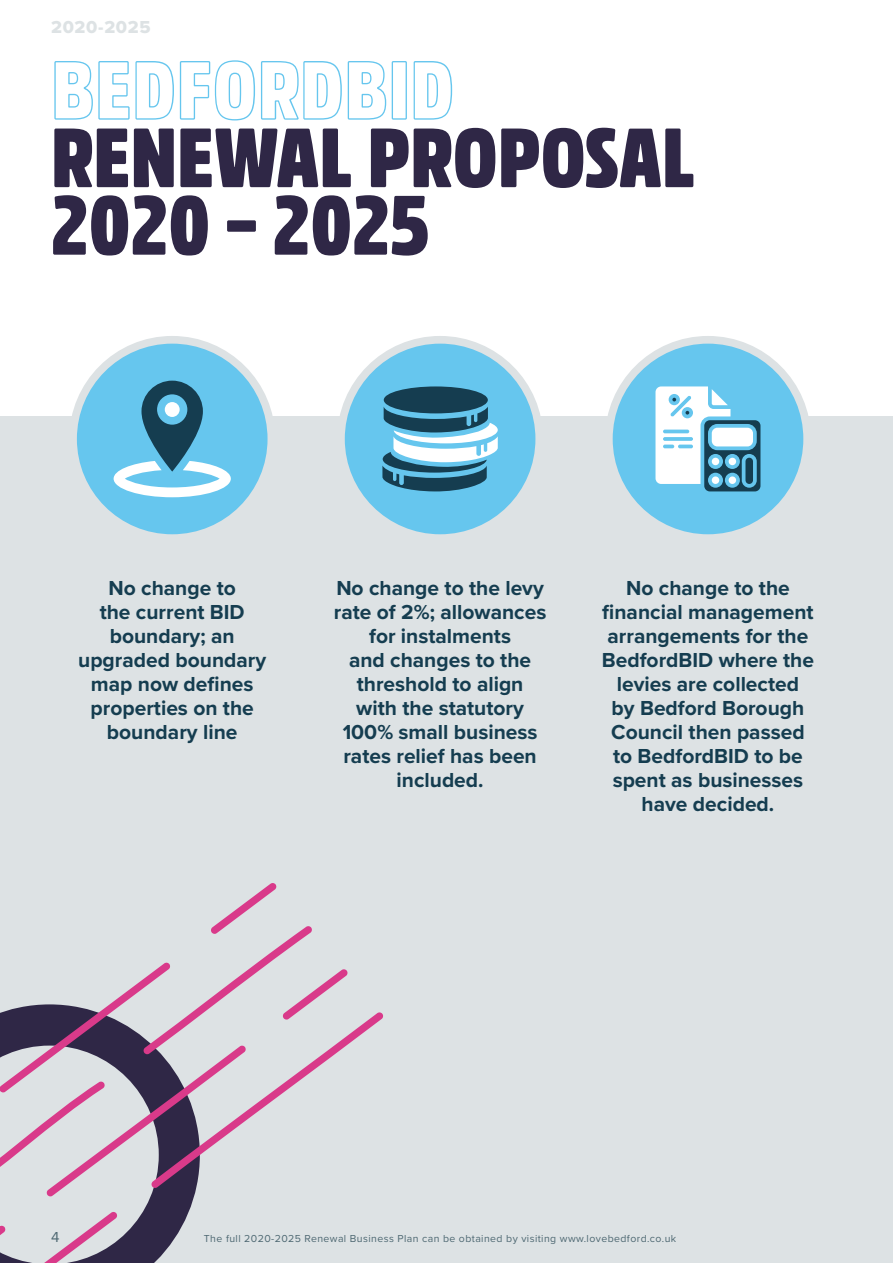
<style>
.page{position:relative;width:893px;height:1263px;background:#fff}
.page>*{position:absolute;margin:0;border:0;box-sizing:border-box;transform-origin:0 0}
.t1{font:900 83.7px/67.5px "Rockeby Cd";color:#2f2746}
.t2{font:83.7px "Rockeby Cd Ot";color:#66c6ee}
.t3{font:700 21px/24px "Proxima Nova";color:#153d50;text-align:center}
.t4{font:18px "Proxima Nova Extrabld";letter-spacing:.04em;color:#dde2e4}
.t5{font:15px "Proxima Nova";color:#4e6872}
.t6{font:10.5px "Proxima Nova";letter-spacing:.04em;color:#4e6872}
</style>
<div class="page">
<div style="left:0;top:416px;width:893px;height:847px;background:#dde2e4"></div>
<div style="left:73px;top:340px;width:198px;height:198px;background:#66c6ee;border-radius:50%"></div>
<div style="left:69px;top:336px;width:206px;height:206px;border:8px solid #dde2e4;border-radius:50%"></div>
<div style="left:341px;top:340px;width:198px;height:198px;background:#66c6ee;border-radius:50%"></div>
<div style="left:337px;top:336px;width:206px;height:206px;border:8px solid #dde2e4;border-radius:50%"></div>
<div style="left:609px;top:340px;width:198px;height:198px;background:#66c6ee;border-radius:50%"></div>
<div style="left:605px;top:336px;width:206px;height:206px;border:8px solid #dde2e4;border-radius:50%"></div>
<svg style="left:114px;top:381px;width:117px;height:116px"></svg>
<div style="left:384px;top:386px;width:104px;height:27px;background:#153d50;border-radius:50%"></div>
<svg style="left:382px;top:407px;width:116px;height:85px"></svg>
<svg style="left:655px;top:386px;width:105px;height:105px"></svg>
<svg style="left:0;top:1205px;width:192px;height:58px;fill:#2f2746"></svg>
<svg style="left:0;top:1225px;width:6px;height:23px"></svg>
<svg style="left:0;top:883px;width:383px;height:322px"></svg>
<svg style="left:13px;top:1211px;width:105px;height:52px"></svg>
<p class="t4" style="left:51px;top:17px;width:101px">2020-2025</p>
<h1 class="t2" style="left:51px;top:39px;width:405px">BEDFORDBID</h1>
<h1 class="t1" style="left:51px;top:134px;width:645px">RENEWAL PROPOSAL<br>2020 – 2025</h1>
<p class="t3" style="left:78px;top:576px;width:190px">No change to<br>the current BID boundary; an upgraded boundary map now defines properties on the boundary line</p>
<p class="t3" style="left:334px;top:576px;width:214px">No change to the levy rate of 2%; allowances for instalments<br>and changes to the threshold to align with the statutory<br>100% small business rates relief has been included.</p>
<p class="t3" style="left:602px;top:576px;width:214px">No change to the financial management arrangements for the<br>BedfordBID where the levies are collected<br>by Bedford Borough<br>Council then passed to BedfordBID to be spent as businesses have decided.</p>
<p class="t5" style="left:51px;top:1228px;width:10px">4</p>
<p class="t6" style="left:204px;top:1232px;width:474px">The full 2020-2025 Renewal Business Plan can be obtained by visiting www.lovebedford.co.uk</p>
</div>
